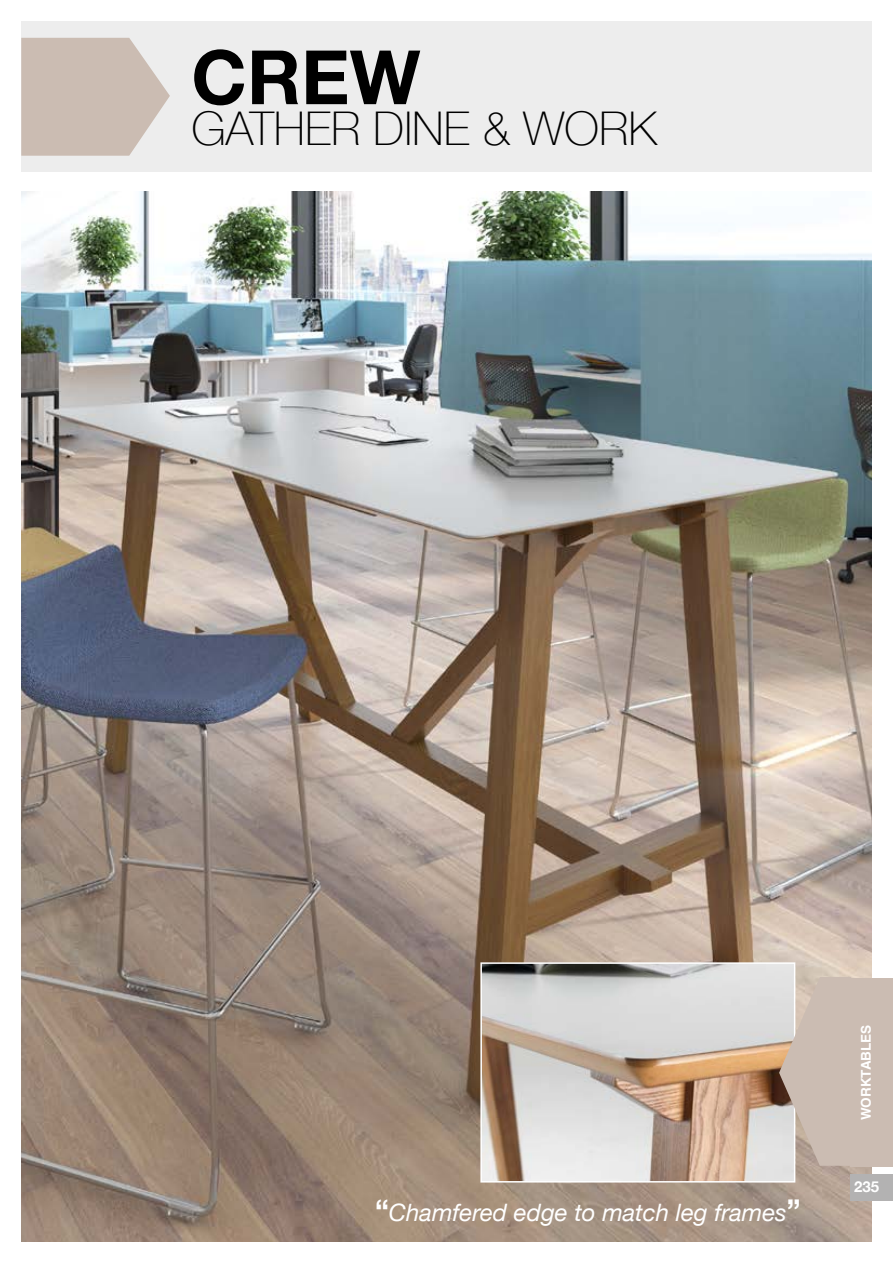
<style>
.page{position:relative;width:893px;height:1263px;background:#fff}
.page>*{position:absolute;margin:0;border:0;box-sizing:border-box;transform-origin:0 0}
.t1{font:700 75px "Helvetica Neue";color:#000}
.t2{font:100 46.5px "Helvetica Neue";color:#000}
.t3{font:italic 24px "Helvetica Neue";color:#fff}
.t4{font:700 15px "Helvetica Neue";color:#fff}
.t5{font:700 13.5px "Helvetica";color:#fff}
.s1{font-weight:700;font-style:normal;font-size:30px}
</style>
<div class="page">
<img style="left:21px;top:191px;width:851px;height:1051px">
<div style="left:21px;top:21px;width:851px;height:151px;background:#ededed"></div>
<svg style="left:21px;top:38px;width:149px;height:118px;background:#cfc2ba"></svg>
<svg style="left:480px;top:962px;width:316px;height:221px;background:#cabeb4"></svg>
<svg style="left:779px;top:977px;width:72px;height:189px;background:#cbbdb4"></svg>
<div style="left:850px;top:978px;width:43px;height:189px;background:#cbbcb2"></div>
<div style="left:850px;top:1174px;width:43px;height:26px;background:#b3b2b2"></div>
<h1 class="t1" style="left:191px;top:19px;width:231px">CREW</h1>
<h2 class="t2" style="left:191px;top:93px;width:467px">GATHER DINE &amp; WORK</h2>
<p class="t3" style="left:375px;top:1195px;width:427px"><span class="s1">“</span>Chamfered edge to match leg frames<span class="s1">”</span></p>
<p class="t5" style="left:855px;top:1120px;width:97px;rotate:-90deg">WORKTABLES</p>
<p class="t4" style="left:854px;top:1174px;width:27px">235</p>
</div>
